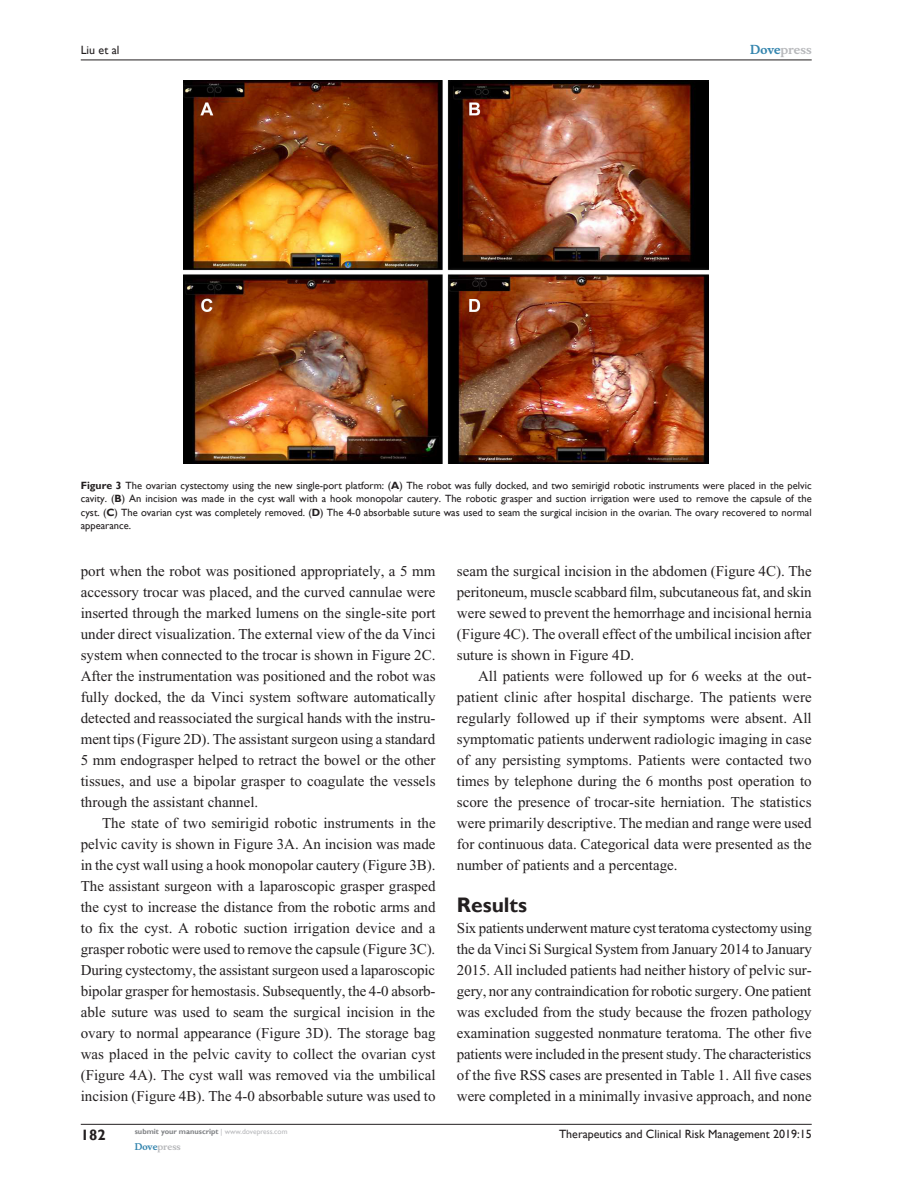
<style>
.page{position:relative;width:918px;height:1188px;background:#fff}
.page>*{position:absolute;margin:0;border:0;box-sizing:border-box;transform-origin:0 0}
.t1{font:700 21px "Gill Sans";color:#231f20}
.Tx{font:15px/21px "Times New Roman";color:#231f20;text-align:justify}
.TxF{font:15px/21px "Times New Roman";letter-spacing:-.005em;color:#231f20;text-align:justify}
.t2{font:700 15px "Gill Sans";color:#231f20}
.t3{font:12px "Gill Sans";color:#231f20}
.t4{font:700 12px "Musee";color:#b8b9bc}
.FigC{font:10.5px/13.5px "Gill Sans";color:#231f20;text-align:justify}
.t5{font:700 9px "Musee";color:#b8b9bc}
.t6{font:700 7.5px "Gill Sans";color:#808285}
.s1{color:#3485ae}
.s2{font-weight:700}
.s3{font-weight:400;color:#b8b9bc}
</style>
<div class="page">
<hr style="left:81px;top:1124px;width:731px;height:1px;background:#231f20">
<hr style="left:81px;top:60px;width:731px;height:1px;background:#231f20">
<img style="left:184px;top:81px;width:525px;height:382px">
<p class="t3" style="left:81px;top:43px;width:40px">Liu et al</p>
<p class="t4" style="left:750px;top:43px;width:63px"><span class="s1">Dove</span>press</p>
<p class="FigC" style="left:81px;top:478px;width:732px"><span class="s2">Figure 3</span> The ovarian cystectomy using the new single-port platform: (<span class="s2">A</span>) The robot was fully docked, and two semirigid robotic instruments were placed in the pelvic cavity. (<span class="s2">B</span>) An incision was made in the cyst wall with a hook monopolar cautery. The robotic grasper and suction irrigation were used to remove the capsule of the cyst. (<span class="s2">C</span>) The ovarian cyst was completely removed. (<span class="s2">D</span>) The 4-0 absorbable suture was used to seam the surgical incision in the ovarian. The ovary recovered to normal appearance.</p>
<p class="Tx" style="left:81px;top:560px;width:356px">port when the robot was positioned appropriately, a 5 mm accessory trocar was placed, and the curved cannulae were inserted through the marked lumens on the single-site port under direct visualization. The external view of the da Vinci system when connected to the trocar is shown in Figure 2C.<br>After the instrumentation was positioned and the robot was fully docked, the da Vinci system software automatically detected and reassociated the surgical hands with the instru&shy;ment tips (Figure 2D). The assistant surgeon using a standard 5 mm endograsper helped to retract the bowel or the other tissues, and use a bipolar grasper to coagulate the vessels through the assistant channel.</p>
<p class="Tx" style="left:81px;top:812px;width:357px;text-indent:21px">The state of two semirigid robotic instruments in the pelvic cavity is shown in Figure 3A. An incision was made in the cyst wall using a hook monopolar cautery (Figure 3B).<br>The assistant surgeon with a laparoscopic grasper grasped the cyst to increase the distance from the robotic arms and to fix the cyst. A robotic suction irrigation device and a grasper robotic were used to remove the capsule (Figure 3C).<br>During cystectomy, the assistant surgeon used a laparoscopic bipolar grasper for hemostasis. Subsequently, the 4-0 absorb&shy;able suture was used to seam the surgical incision in the ovary to normal appearance (Figure 3D). The storage bag was placed in the pelvic cavity to collect the ovarian cyst (Figure 4A). The cyst wall was removed via the umbilical incision (Figure 4B). The 4-0 absorbable suture was used to</p>
<p class="Tx" style="left:457px;top:560px;width:356px">seam the surgical incision in the abdomen (Figure 4C). The peritoneum, muscle scabbard film, subcutaneous fat, and skin were sewed to prevent the hemorrhage and incisional hernia (Figure 4C). The overall effect of the umbilical incision after suture is shown in Figure 4D.</p>
<p class="Tx" style="left:457px;top:665px;width:356px;text-indent:21px">All patients were followed up for 6 weeks at the out&shy;patient clinic after hospital discharge. The patients were regularly followed up if their symptoms were absent. All symptomatic patients underwent radiologic imaging in case of any persisting symptoms. Patients were contacted two times by telephone during the 6 months post operation to score the presence of trocar-site herniation. The statistics were primarily descriptive. The median and range were used for continuous data. Categorical data were presented as the number of patients and a percentage.</p>
<h1 class="t1" style="left:457px;top:892px;width:72px">Results</h1>
<p class="TxF" style="left:457px;top:917px;width:357px">Six patients underwent mature cyst teratoma cystectomy using the da Vinci Si Surgical System from January 2014 to January 2015. All included patients had neither history of pelvic sur&shy;gery, nor any contraindication for robotic surgery. One patient was excluded from the study because the frozen pathology examination suggested nonmature teratoma. The other five patients were included in the present study. The characteristics of the five RSS cases are presented in Table 1. All five cases were completed in a minimally invasive approach, and none</p>
<p class="t2" style="left:81px;top:1126px;width:26px">182</p>
<p class="t6" style="left:135px;top:1127px;width:154px">submit your manuscript <span class="s3">| www.dovepress.com</span></p>
<p class="t5" style="left:135px;top:1141px;width:48px"><span class="s1">Dove</span>press</p>
<p class="t3" style="left:559px;top:1127px;width:254px">Therapeutics and Clinical Risk Management 2019:15</p>
</div>
